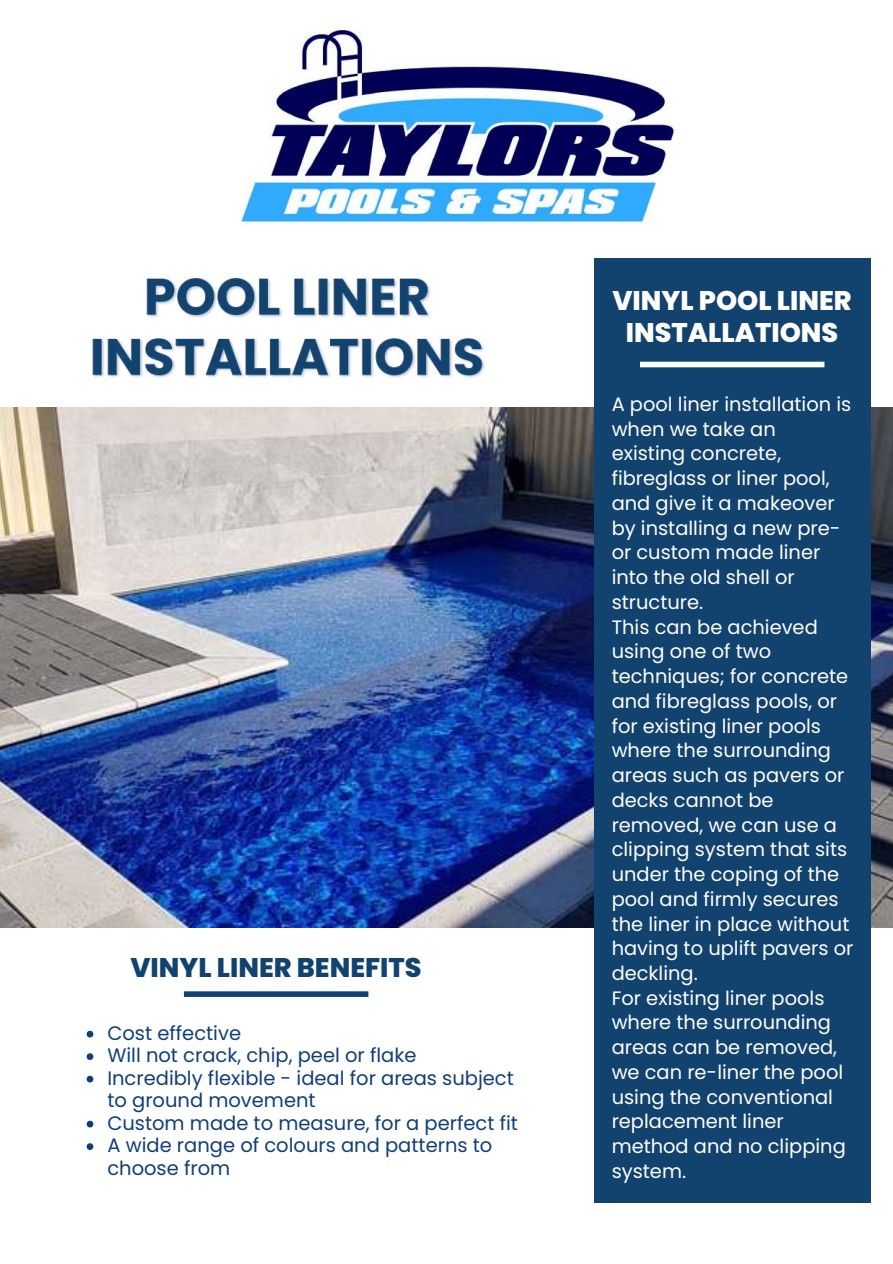
<style>
.page{position:relative;width:893px;height:1264px;background:#fff}
.page>*{position:absolute;margin:0;border:0;box-sizing:border-box;transform-origin:0 0}
.t1{font:800 27px/31.5px "Poppins";color:#fff;text-align:center}
.t2{font:800 27px "Poppins";color:#12426e}
.t3{font:19.5px/22.5px "Poppins";color:#103f77}
.t4{font:19.35px/24.8px "Poppins";color:#fff}
</style>
<div class="page">
<img style="left:0;top:408px;width:892px;height:519px">
<div style="left:594px;top:258px;width:277px;height:944px;background:#12426e"></div>
<img style="left:237px;top:25px;width:438px;height:199px">
<div style="left:640px;top:362px;width:184px;height:5px;background:#fff"></div>
<div style="left:184px;top:991px;width:184px;height:5px;background:#12426e"></div>
<img style="left:92px;top:278px;width:393px;height:100px">
<svg style="left:87px;top:1030px;width:6px;height:7px"></svg>
<svg style="left:87px;top:1053px;width:6px;height:6px"></svg>
<svg style="left:87px;top:1075px;width:6px;height:7px"></svg>
<svg style="left:87px;top:1120px;width:6px;height:7px"></svg>
<svg style="left:87px;top:1143px;width:6px;height:6px"></svg>
<h1 class="t2" style="left:130px;top:948px;width:292px">VINYL LINER BENEFITS</h1>
<p class="t3" style="left:107px;top:1021px;width:412px">Cost effective<br>Will not crack, chip, peel or flake<br>Incredibly flexible - ideal for areas subject to ground movement<br>Custom made to measure, for a perfect fit<br>A wide range of colours and patterns to choose from</p>
<h1 class="t1" style="left:612px;top:285px;width:241px">VINYL POOL LINER<br>INSTALLATIONS</h1>
<p class="t4" style="left:611px;top:392px;width:243px">A pool liner installation is when we take an existing concrete, fibreglass or liner pool, and give it a makeover by installing a new pre&shy;or custom made liner into the old shell or structure.<br>This can be achieved using one of two techniques; for concrete and fibreglass pools, or for existing liner pools where the surrounding areas such as pavers or decks cannot be removed, we can use a clipping system that sits under the coping of the pool and firmly secures the liner in place without having to uplift pavers or deckling.<br>For existing liner pools where the surrounding areas can be removed, we can re-liner the pool using the conventional replacement liner method and no clipping system.</p>
</div>
